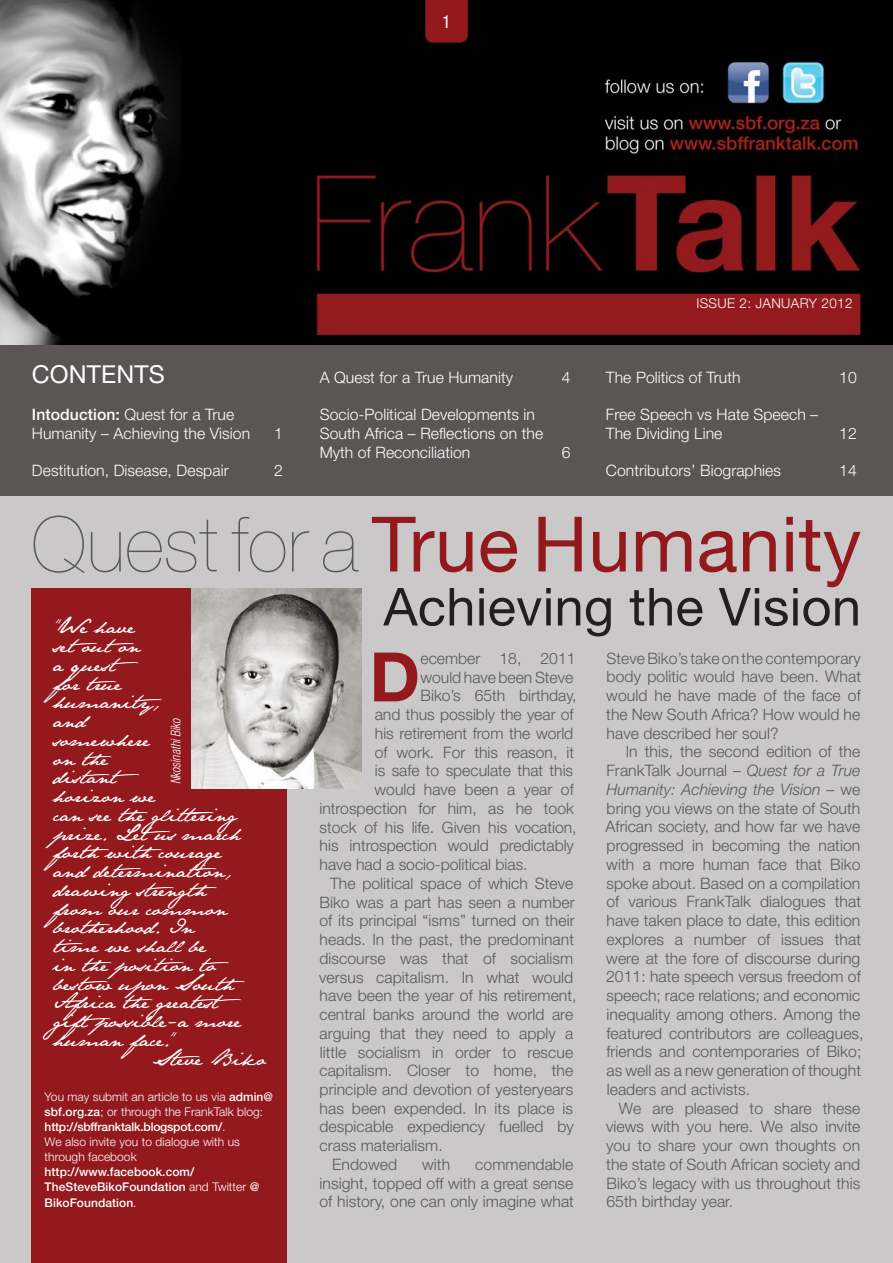
<style>
.page{position:relative;width:893px;height:1263px;background:#cac8c8}
.page>*{position:absolute;margin:0;border:0;box-sizing:border-box;transform-origin:0 0}
.t1{font:76.5px "Helvetica Neue LT Std";letter-spacing:.005em;color:#93191d}
.t2{font:700 68.25px "Helvetica Neue LT Std";color:#93191d}
.t3{font:52.5px "Helvetica Neue LT Std";letter-spacing:.005em;color:#231f20}
.t4{font:24.75px "Helvetica Neue LT Std";letter-spacing:.005em;color:#fff}
.t5{font:18.75px "Jane Austen";letter-spacing:.005em;color:#fff}
.t6{font:condensed 18px "Helvetica Neue LT Std";color:#fff}
.t7{font:300 15.75px/18.8px "Helvetica Neue LT Std";letter-spacing:.005em;color:#57585a;text-align:justify}
.t8{font:300 15.75px/18.8px "Helvetica Neue LT Std";letter-spacing:.005em;color:#fff}
.t9{font:300 13.5px "Helvetica Neue LT Std";letter-spacing:.025em;color:#fff}
.t10{font:italic 300 condensed 13.5px "Helvetica Neue LT Std";color:#fff;scale:.9 1}
.t11{font:300 12px/15px "Helvetica Neue LT Std";letter-spacing:.005em;color:#fff}
.t12{font:500 12px/15px "Helvetica Neue LT Std";letter-spacing:.005em;color:#fff}
.s1{font-weight:500}
.s2{font-weight:200;color:#57585a}
.s3{font-weight:300}
.s4{font-style:italic}
</style>
<div class="page">
<div style="left:31px;top:589px;width:255px;height:674px;background:#93191d"></div>
<img style="left:0;top:0;width:893px;height:345px">
<img style="left:191px;top:589px;width:170px;height:200px">
<div style="left:0;top:345px;width:893px;height:150px;background:#5b5655"></div>
<div style="left:424px;top:0;width:45px;height:45px;background:#0a0909"></div>
<svg style="left:425px;top:0;width:43px;height:43px;background:#8d181c"></svg>
<p class="t6" style="left:442px;top:11px;width:10px">1</p>
<h3 class="t4" style="left:32px;top:359px;width:134px">Contents</h3>
<p class="t8" style="left:32px;top:405px;width:220px"><span class="s1">Intoduction:</span> Quest for a True<br>Humanity – Achieving the Vision</p>
<p class="t8" style="left:274px;top:423px;width:10px">1</p>
<p class="t8" style="left:32px;top:461px;width:198px">Destitution, Disease, Despair</p>
<p class="t8" style="left:274px;top:461px;width:10px">2</p>
<p class="t8" style="left:320px;top:367px;width:195px">A Quest for a True Humanity</p>
<p class="t8" style="left:562px;top:367px;width:10px">4</p>
<p class="t8" style="left:320px;top:405px;width:225px">Socio-Political Developments in<br>South Africa – Reflections on the<br>Myth of Reconciliation</p>
<p class="t8" style="left:562px;top:442px;width:10px">6</p>
<p class="t9" style="left:696px;top:294px;width:158px">Issue 2: Jan uary 2012</p>
<p class="t8" style="left:606px;top:367px;width:136px">The Politics of Truth</p>
<p class="t8" style="left:839px;top:367px;width:19px">10</p>
<p class="t8" style="left:606px;top:405px;width:214px">Free Speech vs Hate Speech –<br>The Dividing Line</p>
<p class="t8" style="left:839px;top:423px;width:19px">12</p>
<p class="t8" style="left:606px;top:461px;width:177px">Contributors’ Biographies</p>
<p class="t8" style="left:839px;top:461px;width:19px">14</p>
<h1 class="t1" style="left:31px;top:499px;width:831px"><span class="s2">Quest for a</span> True Humanity</h1>
<p class="t5" style="left:53px;top:616px;width:83px">“We have</p>
<h3 class="t3" style="left:383px;top:575px;width:479px">Achieving the Vision</h3>
<p class="t5" style="left:53px;top:635px;width:88px">setouton</p>
<p class="t5" style="left:53px;top:653px;width:87px">a quest</p>
<p class="t5" style="left:53px;top:672px;width:70px">for true</p>
<p class="t5" style="left:53px;top:691px;width:110px">humanity,</p>
<p class="t5" style="left:53px;top:710px;width:35px">and</p>
<p class="t5" style="left:53px;top:728px;width:98px">somewhere</p>
<p class="t5" style="left:53px;top:747px;width:60px">on the</p>
<p class="t5" style="left:53px;top:766px;width:88px">distant</p>
<p class="t5" style="left:53px;top:785px;width:104px">horizon we</p>
<p class="t5" style="left:53px;top:803px;width:197px">can see the glittering</p>
<p class="t10" style="left:168px;top:784px;width:76px;rotate:-90deg">Nkosinathi Biko</p>
<p class="t5" style="left:53px;top:822px;width:189px">prize. Letus march</p>
<p class="t5" style="left:53px;top:841px;width:175px">forth with courage</p>
<p class="t5" style="left:53px;top:860px;width:179px">and determination,</p>
<p class="t5" style="left:53px;top:878px;width:166px">drawingstrength</p>
<p class="t5" style="left:53px;top:897px;width:175px">from our common</p>
<p class="t5" style="left:53px;top:916px;width:142px">brotherhood. In</p>
<p class="t5" style="left:53px;top:935px;width:155px">time we shall be</p>
<p class="t5" style="left:53px;top:953px;width:177px">in the position to</p>
<p class="t5" style="left:53px;top:972px;width:193px">bestow upon South</p>
<p class="t5" style="left:53px;top:991px;width:190px">Africa the greatest</p>
<p class="t5" style="left:53px;top:1010px;width:190px">giftpossible-a more</p>
<p class="t5" style="left:53px;top:1028px;width:125px">human face.”</p>
<p class="t5" style="left:152px;top:1047px;width:115px">Steve Biko</p>
<p class="t11" style="left:45px;top:1088px;width:230px">You may submit an article to us via <span class="s1">admin@ sbf.org.za</span>; or through the FrankTalk blog: <span class="s1">http://sbffranktalk.blogspot.com/</span>.<br>We also invite you to dialogue with us through facebook</p>
<p class="t12" style="left:45px;top:1164px;width:216px">http://www.facebook.com/<br>TheSteveBikoFoundation <span class="s3">and Twitter</span> @</p>
<p class="t12" style="left:45px;top:1195px;width:93px">BikoFoundation<span class="s3">.</span></p>
<h2 class="t2" style="left:369px;top:635px;width:52px">D</h2>
<p class="t7" style="left:421px;top:648px;width:156px">ecember 18, 2011</p>
<p class="t7" style="left:420px;top:667px;width:154px">would have been Steve</p>
<p class="t7" style="left:421px;top:686px;width:157px">Biko’s 65th birthday,</p>
<p class="t7" style="left:375px;top:705px;width:200px">and thus possibly the year of</p>
<p class="t7" style="left:375px;top:723px;width:200px">his retirement from the world</p>
<p class="t7" style="left:375px;top:742px;width:201px">of work. For this reason, it</p>
<p class="t7" style="left:375px;top:761px;width:200px">is safe to speculate that this</p>
<p class="t7" style="left:375px;top:780px;width:201px">would have been a year of</p>
<p class="t7" style="left:320px;top:798px;width:256px">introspection for him, as he took</p>
<p class="t7" style="left:319px;top:817px;width:259px">stock of his life. Given his vocation,</p>
<p class="t7" style="left:320px;top:836px;width:256px">his introspection would predictably</p>
<p class="t7" style="left:320px;top:855px;width:210px">have had a socio-political bias.</p>
<p class="t7" style="left:330px;top:873px;width:245px">The political space of which Steve</p>
<p class="t7" style="left:319px;top:892px;width:257px">Biko was a part has seen a number</p>
<p class="t7" style="left:319px;top:911px;width:257px">of its principal “isms” turned on their</p>
<p class="t7" style="left:320px;top:930px;width:256px">heads. In the past, the predominant</p>
<p class="t7" style="left:319px;top:948px;width:255px">discourse was that of socialism</p>
<p class="t7" style="left:319px;top:967px;width:256px">versus capitalism. In what would</p>
<p class="t7" style="left:320px;top:986px;width:258px">have been the year of his retirement,</p>
<p class="t7" style="left:319px;top:1005px;width:255px">central banks around the world are</p>
<p class="t7" style="left:319px;top:1023px;width:255px">arguing that they need to apply a</p>
<p class="t7" style="left:320px;top:1042px;width:255px">little socialism in order to rescue</p>
<p class="t7" style="left:319px;top:1061px;width:255px">capitalism. Closer to home, the</p>
<p class="t7" style="left:320px;top:1080px;width:255px">principle and devotion of yesteryears</p>
<p class="t7" style="left:320px;top:1098px;width:255px">has been expended. In its place is</p>
<p class="t7" style="left:319px;top:1117px;width:256px">despicable expediency fuelled by</p>
<p class="t7" style="left:319px;top:1136px;width:125px">crass materialism.</p>
<p class="t7" style="left:332px;top:1155px;width:66px">Endowed</p>
<p class="t7" style="left:422px;top:1155px;width:29px">with</p>
<p class="t7" style="left:319px;top:1155px;width:256px;text-indent:156px">commendable insight, topped off with a great sense of history, one can only imagine what</p>
<p class="t7" style="left:606px;top:648px;width:256px">Steve Biko’s take on the contemporary body politic would have been. What would he have made of the face of the New South Africa? How would he have described her soul?</p>
<p class="t7" style="left:605px;top:742px;width:260px;text-align:left;text-indent:20px">In this, the second edition of the FrankTalk Journal – <span class="s4">Quest for a True Humanity: Achieving the Vision</span> – we bring you views on the state of South African society, and how far we have progressed in becoming the nation with a more human face that Biko spoke about. Based on a compilation of various FrankTalk dialogues that have taken place to date, this edition explores a number of issues that were at the fore of discourse during 2011: hate speech versus freedom of speech; race relations; and economic inequality among others. Among the featured contributors are colleagues, friends and contemporaries of Biko; as well as a new generation of thought leaders and activists.</p>
<p class="t7" style="left:606px;top:1098px;width:256px;text-indent:13px">We are pleased to share these views with you here. We also invite you to share your own thoughts on the state of South African society and Biko’s legacy with us throughout this 65th birthday year.</p>
</div>
